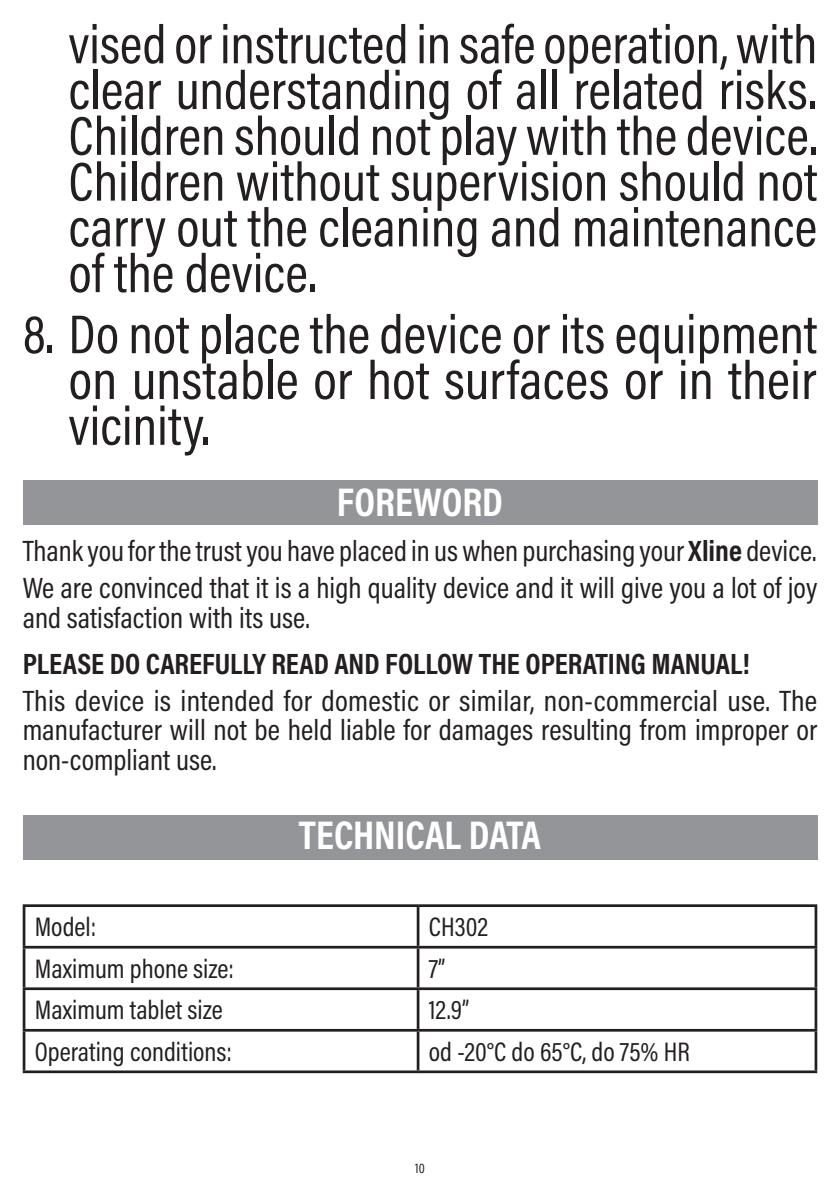
<style>
.page{position:relative;width:840px;height:1191px;background:#fff}
.page>*{position:absolute;margin:0;border:0;box-sizing:border-box;transform-origin:0 0}
.t1{font:55.2px/45.8px "Acumin Pro Cond";color:#231f20;text-align:justify}
.t2{font:700 40.4px "Acumin Pro Cond";color:#fff}
.t3{font:29.6px/29.6px "Acumin Pro Cond";color:#231f20}
.t4{font:700 29.6px "Acumin Pro Cond";color:#231f20}
.t5{font:27px "Acumin Pro Cond";color:#231f20}
.t6{font:14px "Acumin Pro Cond";color:#231f20}
.s1{font-weight:700}
</style>
<div class="page">
<div style="left:23px;top:815px;width:793px;height:45px;background:#939598"></div>
<div style="left:23px;top:481px;width:793px;height:44px;background:#939598"></div>
<hr style="left:23px;top:904px;width:395px;height:3px;background:#231f20">
<hr style="left:23px;top:907px;width:2px;height:39px;background:#231f20">
<hr style="left:418px;top:904px;width:398px;height:3px;background:#231f20">
<hr style="left:416px;top:907px;width:3px;height:39px;background:#231f20">
<hr style="left:814px;top:907px;width:2px;height:39px;background:#231f20">
<hr style="left:23px;top:946px;width:395px;height:2px;background:#231f20">
<hr style="left:23px;top:948px;width:2px;height:39px;background:#231f20">
<hr style="left:418px;top:946px;width:398px;height:2px;background:#231f20">
<hr style="left:416px;top:948px;width:3px;height:39px;background:#231f20">
<hr style="left:814px;top:948px;width:2px;height:39px;background:#231f20">
<hr style="left:23px;top:987px;width:395px;height:3px;background:#231f20">
<hr style="left:23px;top:990px;width:2px;height:39px;background:#231f20">
<hr style="left:418px;top:987px;width:398px;height:3px;background:#231f20">
<hr style="left:416px;top:990px;width:3px;height:39px;background:#231f20">
<hr style="left:814px;top:990px;width:2px;height:39px;background:#231f20">
<hr style="left:23px;top:1029px;width:395px;height:2px;background:#231f20">
<hr style="left:23px;top:1031px;width:2px;height:39px;background:#231f20">
<hr style="left:418px;top:1029px;width:398px;height:2px;background:#231f20">
<hr style="left:416px;top:1031px;width:3px;height:39px;background:#231f20">
<hr style="left:814px;top:1031px;width:2px;height:39px;background:#231f20">
<hr style="left:23px;top:1070px;width:395px;height:3px;background:#231f20">
<hr style="left:418px;top:1070px;width:398px;height:3px;background:#231f20">
<h1 class="t1" style="left:68px;top:20px;width:750px">vised or instructed in safe operation, with clear understanding of all related risks.<br>Children should not play with the device.<br>Children without supervision should not carry out the cleaning and maintenance of the device.</h1>
<h1 class="t1" style="left:68px;top:310px;width:749px;text-indent:-46px">8. Do not place the device or its equipment on unstable or hot surfaces or in their vicinity.</h1>
<h2 class="t2" style="left:337px;top:475px;width:167px">FOREWORD</h2>
<p class="t3" style="left:23px;top:531px;width:795px;line-height:37.2px">Thank you for the trust you have placed in us when purchasing your <span class="s1">Xline</span> device.<br>We are convinced that it is a high quality device and it will give you a lot of joy</p>
<p class="t3" style="left:23px;top:602px;width:288px">and satisfaction with its use.</p>
<p class="t4" style="left:23px;top:644px;width:728px">PLEASE DO CAREFULLY READ AND FOLLOW THE OPERATING MANUAL!</p>
<p class="t3" style="left:23px;top:685px;width:795px;text-align:justify">This device is intended for domestic or similar, non-commercial use. The manufacturer will not be held liable for damages resulting from improper or non-compliant use.</p>
<h2 class="t2" style="left:299px;top:808px;width:243px">TECHNICAL DATA</h2>
<p class="t5" style="left:35px;top:909px;width:63px">Model:</p>
<p class="t5" style="left:428px;top:909px;width:61px">CH302</p>
<p class="t5" style="left:35px;top:951px;width:200px">Maximum phone size:</p>
<p class="t5" style="left:428px;top:951px;width:18px">7”</p>
<p class="t5" style="left:35px;top:992px;width:189px">Maximum tablet size</p>
<p class="t5" style="left:428px;top:992px;width:42px">12.9”</p>
<p class="t5" style="left:35px;top:1034px;width:198px">Operating conditions:</p>
<p class="t5" style="left:428px;top:1034px;width:262px">od -20°C do 65°C, do 75% HR</p>
<p class="t6" style="left:415px;top:1159px;width:11px">10</p>
</div>
